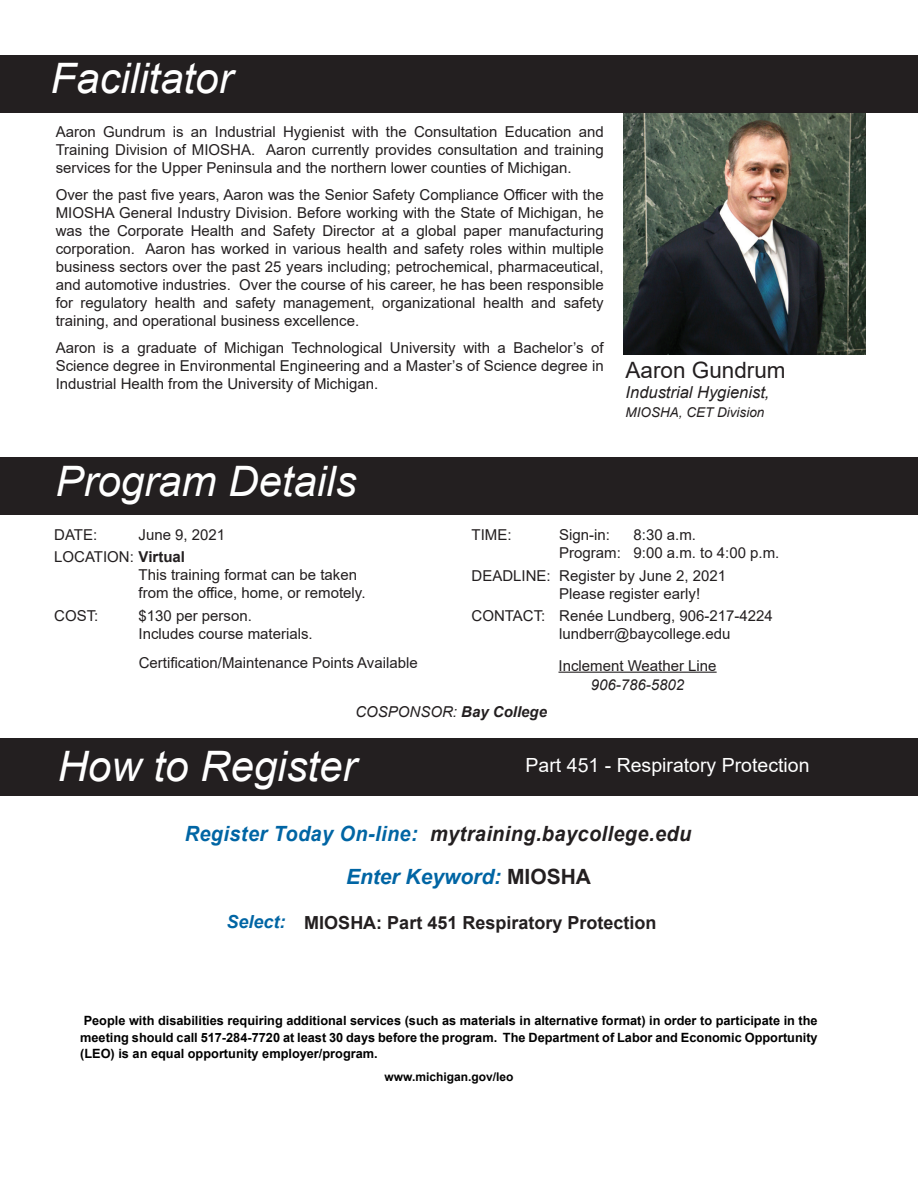
<style>
.page{position:relative;width:918px;height:1188px;background:#fff}
.page>*{position:absolute;margin:0;border:0;box-sizing:border-box;transform-origin:0 0}
.t1{font:italic 42px "Arial";color:#fff}
.t2{font:22.5px "Arial";color:#231f20}
.t3{font:italic 700 21px/43.3px "Arial";letter-spacing:.02em;color:#0065a4;scale:.95 1}
.t4{font:19.5px "Arial";color:#fff}
.t5{font:700 18px "Arial";color:#231f20}
.t6{font:italic 16.5px "Arial";color:#231f20}
.t7{font:15px/18px "Arial";color:#231f20}
.t8{font:italic 15px "Arial";color:#231f20}
.t9{font:italic 13.5px "Arial";color:#231f20}
.t10{font:700 12.75px/16.5px "Arial";color:#000;text-align:justify}
.t11{font:700 12px "Arial";color:#000}
.s1{font-weight:700}
.s2{color:#231f20}
.s3{font-style:normal;color:#231f20}
.s4{font-style:italic;color:#0065a4}
</style>
<div class="page">
<img style="left:623px;top:112px;width:242px;height:242px">
<div style="left:0;top:457px;width:918px;height:58px;background:#231f20"></div>
<div style="left:0;top:738px;width:918px;height:57px;background:#231f20"></div>
<div style="left:0;top:55px;width:918px;height:57px;background:#231f20"></div>
<hr style="left:559px;top:672px;width:158px;height:1px;background:#231f20">
<h1 class="t1" style="left:51px;top:51px;width:184px">Facilitator</h1>
<p class="t7" style="left:56px;top:122px;width:550px;text-align:justify">Aaron Gundrum is an Industrial Hygienist with the Consultation Education and Training Division of MIOSHA. Aaron currently provides consultation and training services for the Upper Peninsula and the northern lower counties of Michigan.</p>
<p class="t7" style="left:56px;top:185px;width:550px;text-align:justify">Over the past five years, Aaron was the Senior Safety Compliance Officer with the MIOSHA General Industry Division. Before working with the State of Michigan, he was the Corporate Health and Safety Director at a global paper manufacturing corporation. Aaron has worked in various health and safety roles within multiple business sectors over the past 25 years including; petrochemical, pharmaceutical, and automotive industries. Over the course of his career, he has been responsible for regulatory health and safety management, organizational health and safety training, and operational business excellence.</p>
<p class="t7" style="left:56px;top:338px;width:550px;text-align:justify">Aaron is a graduate of Michigan Technological University with a Bachelor’s of Science degree in Environmental Engineering and a Master’s of Science degree in Industrial Health from the University of Michigan.</p>
<h1 class="t1" style="left:55px;top:454px;width:303px">Program Details</h1>
<h2 class="t2" style="left:626px;top:355px;width:162px">Aaron Gundrum</h2>
<p class="t6" style="left:626px;top:381px;width:145px">Industrial Hygienist,</p>
<p class="t9" style="left:626px;top:404px;width:140px">MIOSHA, CET Division</p>
<p class="t7" style="left:54px;top:523px;width:173px;line-height:22.5px;text-indent:84px">June 9, 2021<br>LOCATION: <span class="s1">Virtual</span></p>
<p class="t7" style="left:139px;top:566px;width:228px">This training format can be taken from the office, home, or remotely.</p>
<p class="t7" style="left:54px;top:607px;width:46px">COST:</p>
<p class="t7" style="left:139px;top:607px;width:176px">$130 per person.<br>Includes course materials.</p>
<p class="t7" style="left:54px;top:526px;width:45px">DATE:</p>
<p class="t7" style="left:472px;top:526px;width:42px">TIME:</p>
<p class="t7" style="left:559px;top:526px;width:52px">Sign-in:</p>
<p class="t7" style="left:559px;top:526px;width:222px;text-indent:74px">8:30 a.m.<br>Program: 9:00 a.m. to 4:00 p.m.</p>
<p class="t7" style="left:559px;top:566px;width:168px;text-indent:-88px">DEADLINE: Register by June 2, 2021<br>Please register early!</p>
<p class="t7" style="left:559px;top:607px;width:215px;text-indent:-88px">CONTACT: Renée Lundberg, 906-217-4224 lundberr@baycollege.edu</p>
<p class="t7" style="left:139px;top:654px;width:281px">Certification/Maintenance Points Available</p>
<p class="t7" style="left:559px;top:656px;width:160px">Inclement Weather Line</p>
<p class="t8" style="left:591px;top:675px;width:95px">906-786-5802</p>
<p class="t8" style="left:355px;top:702px;width:193px">COSPONSOR: <span class="s1">Bay College</span></p>
<h1 class="t1" style="left:58px;top:739px;width:300px">How to Register</h1>
<h3 class="t4" style="left:526px;top:752px;width:285px">Part 451 - Respiratory Protection</h3>
<h3 class="t3" style="left:346px;top:812px;width:365px;text-indent:-161px">Register Today On-line: <span class="s2">mytraining.baycollege.edu<br></span>Enter Keyword: <span class="s3">MIOSHA</span></h3>
<p class="t5" style="left:227px;top:910px;width:431px"><span class="s4">Select:</span> MIOSHA: Part 451 Respiratory Protection</p>
<p class="t10" style="left:80px;top:1012px;width:739px">People with disabilities requiring additional services (such as materials in alternative format) in order to participate in the meeting should call 517-284-7720 at least 30 days before the program. The Department of Labor and Economic Opportunity (LEO) is an equal opportunity employer/program.</p>
<p class="t11" style="left:384px;top:1068px;width:130px">www.michigan.gov/leo</p>
</div>
